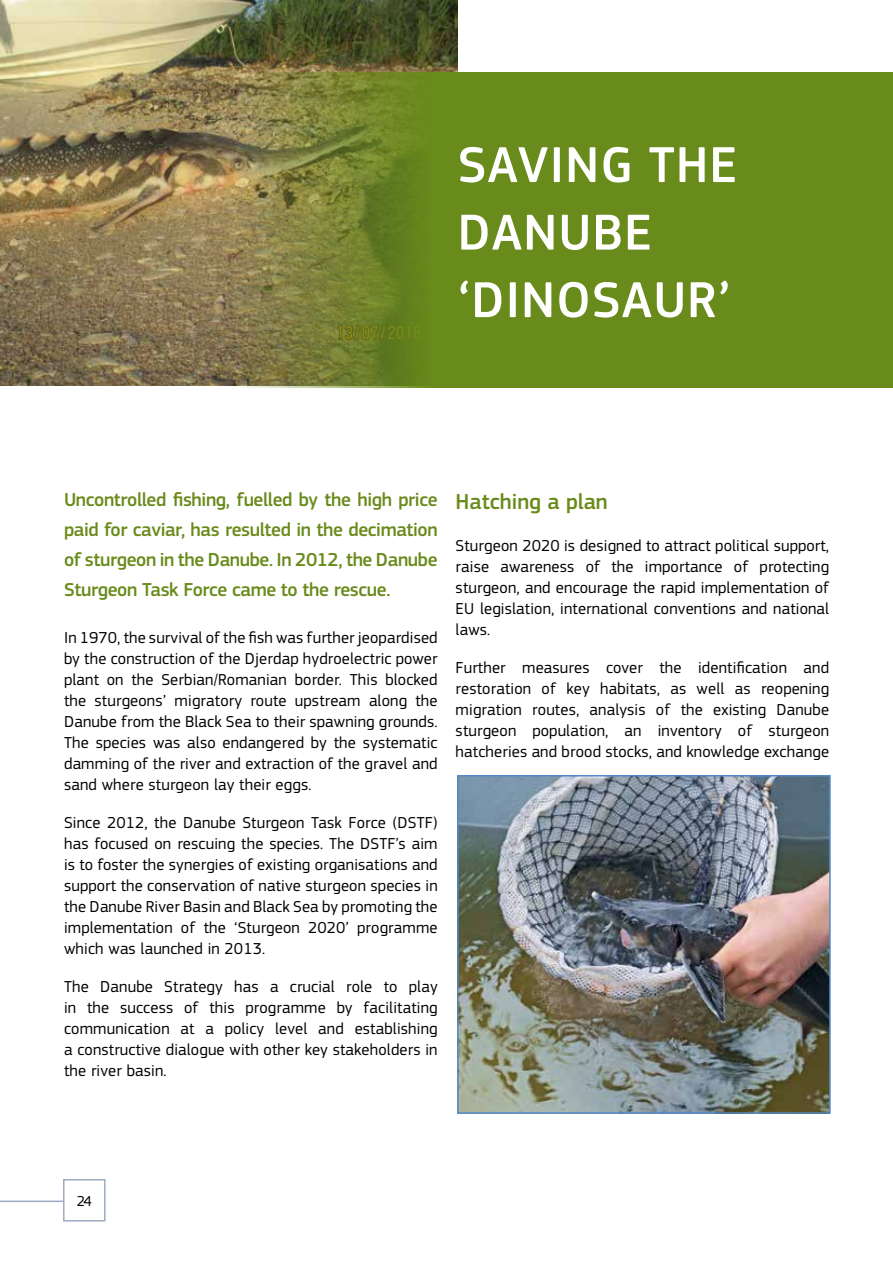
<style>
.page{position:relative;width:893px;height:1263px;background:#fff}
.page>*{position:absolute;margin:0;border:0;box-sizing:border-box;transform-origin:0 0}
.t1{font:500 52.5px/67.5px "EC Square Sans Pro";letter-spacing:.02em;color:#fff}
.t2{font:500 22.5px "EC Square Sans Pro";color:#698b1b}
.t3{font:500 19.5px/30px "EC Square Sans Pro";letter-spacing:-.02em;color:#698b1b;text-align:justify}
.t4{font:16.5px/21px "EC Square Sans Pro";letter-spacing:.01em;color:#000;text-align:justify}
.t5{font:15px "EC Square Sans Pro";color:#000}
</style>
<div class="page">
<div style="left:63px;top:1179px;width:43px;height:42px;border:2px solid #9cacc1"></div>
<hr style="left:0;top:1200px;width:64px;height:2px;background:#9cacc1">
<img style="left:460px;top:778px;width:368px;height:333px">
<div style="left:457px;top:775px;width:374px;height:339px;border:2px solid #5488c7"></div>
<div style="left:470px;top:72px;width:423px;height:315px;background:#698b1b"></div>
<img style="left:0;top:0;width:457px;height:386px">
<svg style="left:212px;top:72px;width:258px;height:315px;background:#798336"></svg>
<h1 class="t1" style="left:458px;top:132px;width:281px">SAVING THE<br>DANUBE ‘DINOSAUR’</h1>
<p class="t3" style="left:64px;top:485px;width:375px">Uncontrolled fishing, fuelled by the high price paid for caviar, has resulted in the decimation of sturgeon in the Danube. In 2012, the Danube Sturgeon Task Force came to the rescue.</p>
<p class="t4" style="left:64px;top:627px;width:375px">In 1970, the survival of the fish was further jeopardised by the construction of the Djerdap hydroelectric power plant on the Serbian/Romanian border. This blocked the sturgeons’ migratory route upstream along the Danube from the Black Sea to their spawning grounds.<br>The species was also endangered by the systematic damming of the river and extraction of the gravel and sand where sturgeon lay their eggs.</p>
<p class="t4" style="left:64px;top:812px;width:375px">Since 2012, the Danube Sturgeon Task Force (DSTF) has focused on rescuing the species. The DSTF’s aim is to foster the synergies of existing organisations and support the conservation of native sturgeon species in the Danube River Basin and Black Sea by promoting the implementation of the ‘Sturgeon 2020’ programme which was launched in 2013.</p>
<p class="t4" style="left:64px;top:976px;width:375px">The Danube Strategy has a crucial role to play in the success of this programme by facilitating communication at a policy level and establishing a constructive dialogue with other key stakeholders in the river basin.</p>
<h2 class="t2" style="left:456px;top:488px;width:154px">Hatching a plan</h2>
<p class="t4" style="left:456px;top:535px;width:375px">Sturgeon 2020 is designed to attract political support, raise awareness of the importance of protecting sturgeon, and encourage the rapid implementation of EU legislation, international conventions and national laws.</p>
<p class="t4" style="left:456px;top:657px;width:375px">Further measures cover the identification and restoration of key habitats, as well as reopening migration routes, analysis of the existing Danube sturgeon population, an inventory of sturgeon hatcheries and brood stocks, and knowledge exchange</p>
<p class="t5" style="left:77px;top:1192px;width:16px">24</p>
</div>
